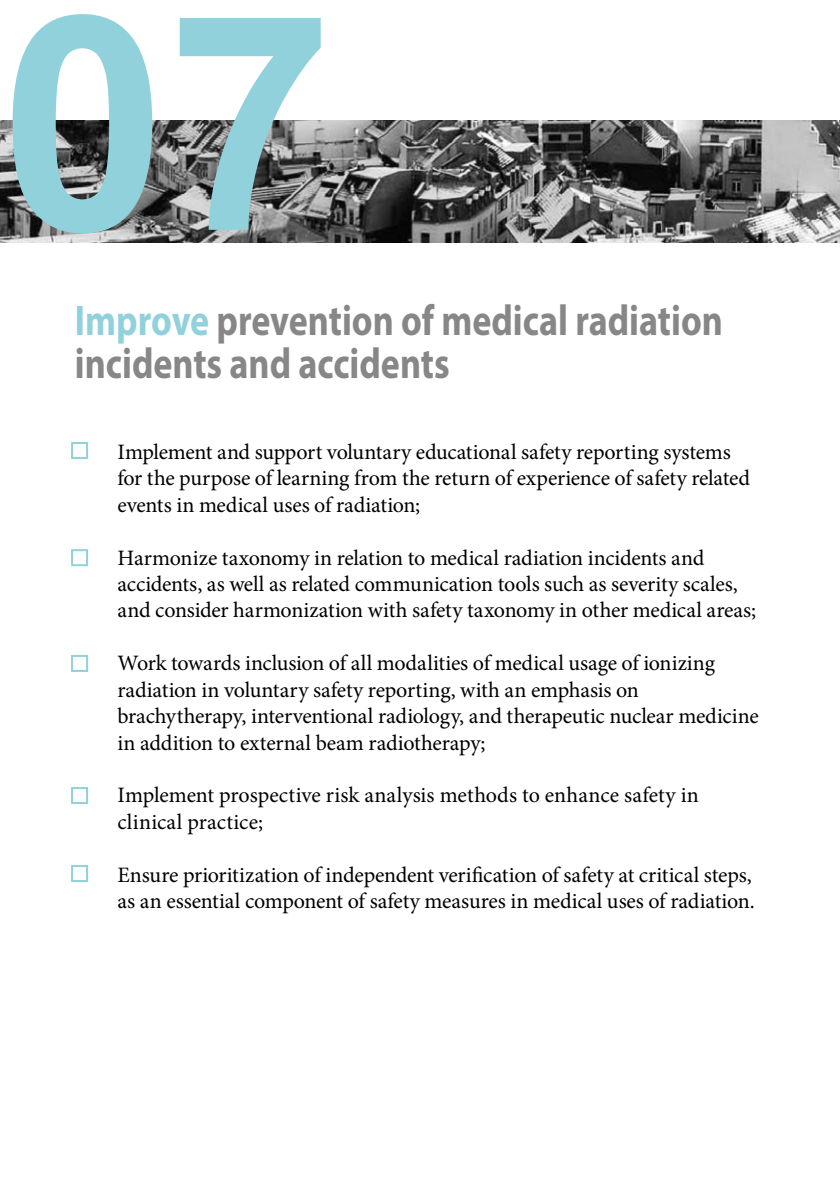
<style>
.page{position:relative;width:840px;height:1191px;background:#fff}
.page>*{position:absolute;margin:0;border:0;box-sizing:border-box;transform-origin:0 0}
.t1{font:700 300px "Arial";color:#90d1db}
.t2{font:700 43.2px/43.2px "Myriad Pro";color:#878787;scale:.83 1}
.t3{font:22px/26.4px "Minion Pro";letter-spacing:-.005em;color:#000}
.s1{color:#90d1db}
</style>
<div class="page">
<img style="left:0;top:121px;width:839px;height:121px">
<div style="left:71px;top:442px;width:17px;height:17px;border:2px solid #90d1db"></div>
<div style="left:71px;top:549px;width:17px;height:17px;border:2px solid #90d1db"></div>
<div style="left:71px;top:655px;width:17px;height:17px;border:2px solid #90d1db"></div>
<div style="left:71px;top:787px;width:17px;height:17px;border:2px solid #90d1db"></div>
<div style="left:71px;top:865px;width:17px;height:17px;border:2px solid #90d1db"></div>
<h1 class="t1" style="left:0;top:-76px;width:335px">07</h1>
<h2 class="t2" style="left:75px;top:297px;width:781px"><span class="s1">Improve</span> prevention of medical radiation incidents and accidents</h2>
<p class="t3" style="left:117px;top:439px;width:633px">Implement and support voluntary educational safety reporting systems for the purpose of learning from the return of experience of safety related events in medical uses of radiation;</p>
<p class="t3" style="left:117px;top:544px;width:640px">Harmonize taxonomy in relation to medical radiation incidents and accidents, as well as related communication tools such as severity scales, and consider harmonization with safety taxonomy in other medical areas;</p>
<p class="t3" style="left:117px;top:650px;width:642px">Work towards inclusion of all modalities of medical usage of ionizing radiation in voluntary safety reporting, with an emphasis on brachytherapy, interventional radiology, and therapeutic nuclear medicine in addition to external beam radiotherapy;</p>
<p class="t3" style="left:117px;top:782px;width:582px">Implement prospective risk analysis methods to enhance safety in clinical practice;</p>
<p class="t3" style="left:117px;top:861px;width:638px">Ensure prioritization of independent verification of safety at critical steps, as an essential component of safety measures in medical uses of radiation.</p>
</div>
